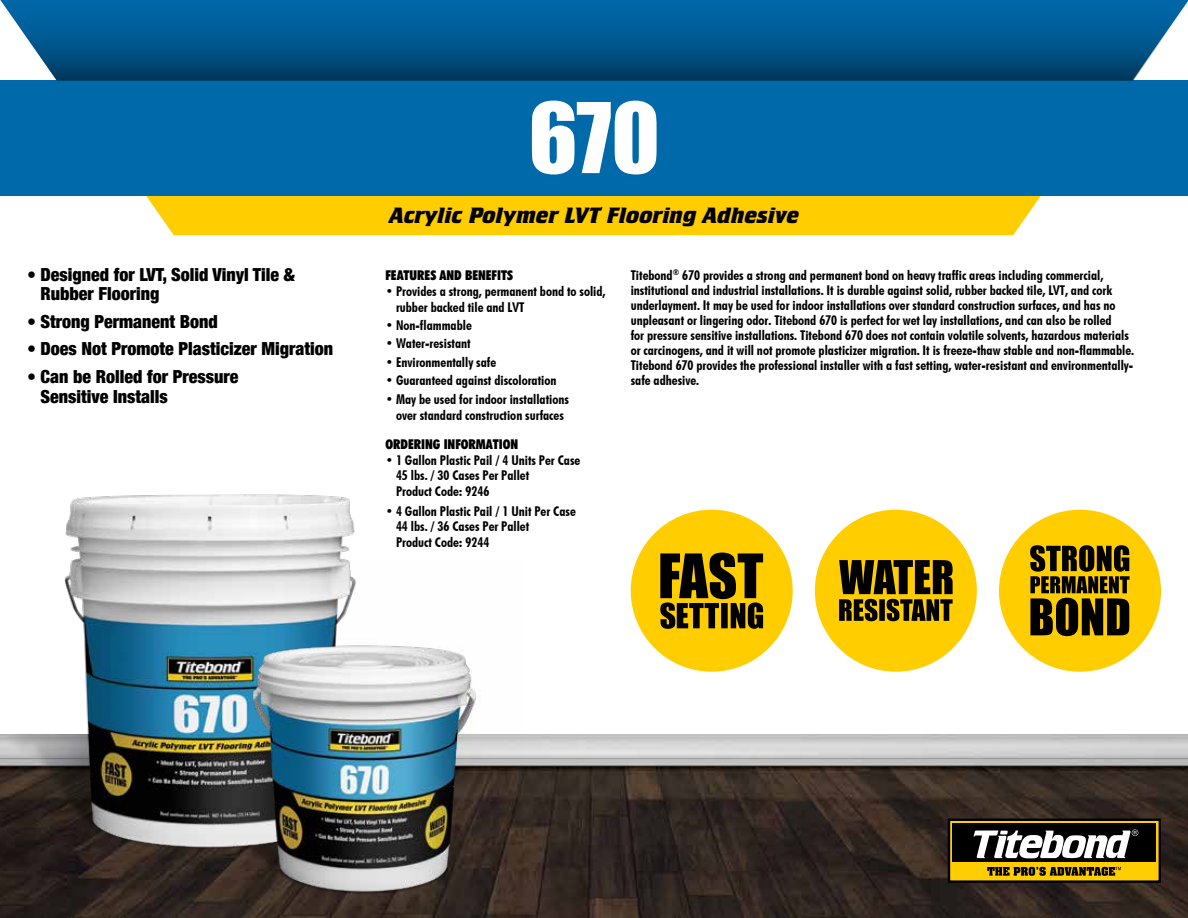
<style>
.page{position:relative;width:1188px;height:918px;background:#fff}
.page>*{position:absolute;margin:0;border:0;box-sizing:border-box;transform-origin:0 0}
.t1{font:90px "Impact";color:#fff}
.t2{font:italic 700 21px "AT Crillee";color:#000}
.t3{font:900 condensed 18px/19.5px "Helvetica Neue";color:#000}
.t4{font:700 13.5px/15px "Futuri Condensed SW";color:#000}
.t5{font:700 expanded 13.5px "Futuri Condensed SW";color:#000}
</style>
<div class="page">
<img style="left:0;top:734px;width:1188px;height:184px">
<div style="left:146px;top:196px;width:895px;height:39px;background:#ffcd00"></div>
<div style="left:0;top:81px;width:1188px;height:115px;background:#0069aa"></div>
<svg style="left:0;top:0;width:1188px;height:81px;background:#0b5d90"></svg>
<div style="left:948px;top:819px;width:213px;height:64px;background:#ffcd00;border:2px solid #000"></div>
<div style="left:953px;top:823px;width:203px;height:39px;background:#000"></div>
<svg style="left:987px;top:867px;width:134px;height:9px"></svg>
<svg style="left:974px;top:829px;width:164px;height:29px"></svg>
<div style="left:631px;top:510px;width:162px;height:162px;background:#ffcd00;border-radius:50%"></div>
<svg style="left:660px;top:553px;width:103px;height:76px"></svg>
<img style="left:196px;top:646px;width:327px;height:272px">
<img style="left:0;top:494px;width:405px;height:383px">
<div style="left:815px;top:510px;width:162px;height:162px;background:#ffcd00;border-radius:50%"></div>
<svg style="left:839px;top:560px;width:114px;height:61px"></svg>
<div style="left:999px;top:510px;width:162px;height:162px;background:#ffcd00;border-radius:50%"></div>
<svg style="left:1030px;top:545px;width:100px;height:91px"></svg>
<h3 class="t3" style="left:40px;top:264px;width:256px;text-indent:-14px">• Designed for LVT, Solid Vinyl Tile &amp;<br>Rubber Flooring</h3>
<h3 class="t3" style="left:27px;top:311px;width:193px">• Strong Permanent Bond</h3>
<h3 class="t3" style="left:27px;top:338px;width:308px">• Does Not Promote Plasticizer Migration</h3>
<h3 class="t3" style="left:40px;top:366px;width:200px;text-indent:-14px">• Can be Rolled for Pressure<br>Sensitive Installs</h3>
<h1 class="t1" style="left:529px;top:68px;width:133px">670</h1>
<h2 class="t2" style="left:390px;top:201px;width:411px">Acrylic Polymer LVT Flooring Adhesive</h2>
<p class="t5" style="left:386px;top:266px;width:129px">FEATURES AND BENEFITS</p>
<p class="t4" style="left:396px;top:283px;width:211px;line-height:15.8px;text-indent:-11px">• Provides a strong, permanent bond to solid, rubber backed tile and LVT</p>
<p class="t4" style="left:386px;top:317px;width:88px">• Non-flammable</p>
<p class="t4" style="left:386px;top:336px;width:87px">• Water-resistant</p>
<p class="t4" style="left:386px;top:354px;width:112px">• Environmentally safe</p>
<p class="t4" style="left:386px;top:373px;width:173px">• Guaranteed against discoloration</p>
<p class="t4" style="left:386px;top:391px;width:185px;line-height:15.8px;text-align:center">• May be used for indoor installations over standard construction surfaces</p>
<p class="t5" style="left:386px;top:435px;width:134px">ORDERING INFORMATION</p>
<p class="t4" style="left:396px;top:451px;width:186px;line-height:15.8px;text-indent:-11px">• 1 Gallon Plastic Pail / 4 Units Per Case<br>45 lbs. / 30 Cases Per Pallet<br>Product Code: 9246</p>
<p class="t4" style="left:396px;top:502px;width:181px;line-height:15.8px;text-indent:-11px">• 4 Gallon Plastic Pail / 1 Unit Per Case<br>44 lbs. / 36 Cases Per Pallet<br>Product Code: 9244</p>
<p class="t4" style="left:631px;top:267px;width:505px">Titebond<sup>®</sup> 670 provides a strong and permanent bond on heavy traffic areas including commercial, institutional and industrial installations. It is durable against solid, rubber backed tile, LVT, and cork underlayment. It may be used for indoor installations over standard construction surfaces, and has no unpleasant or lingering odor. Titebond 670 is perfect for wet lay installations, and can also be rolled<br>for pressure sensitive installations. Titebond 670 does not contain volatile solvents, hazardous materials or carcinogens, and it will not promote plasticizer migration. It is freeze-thaw stable and non-flammable.<br>Titebond 670 provides the professional installer with a fast setting, water-resistant and environmentally&shy;safe adhesive.</p>
</div>
